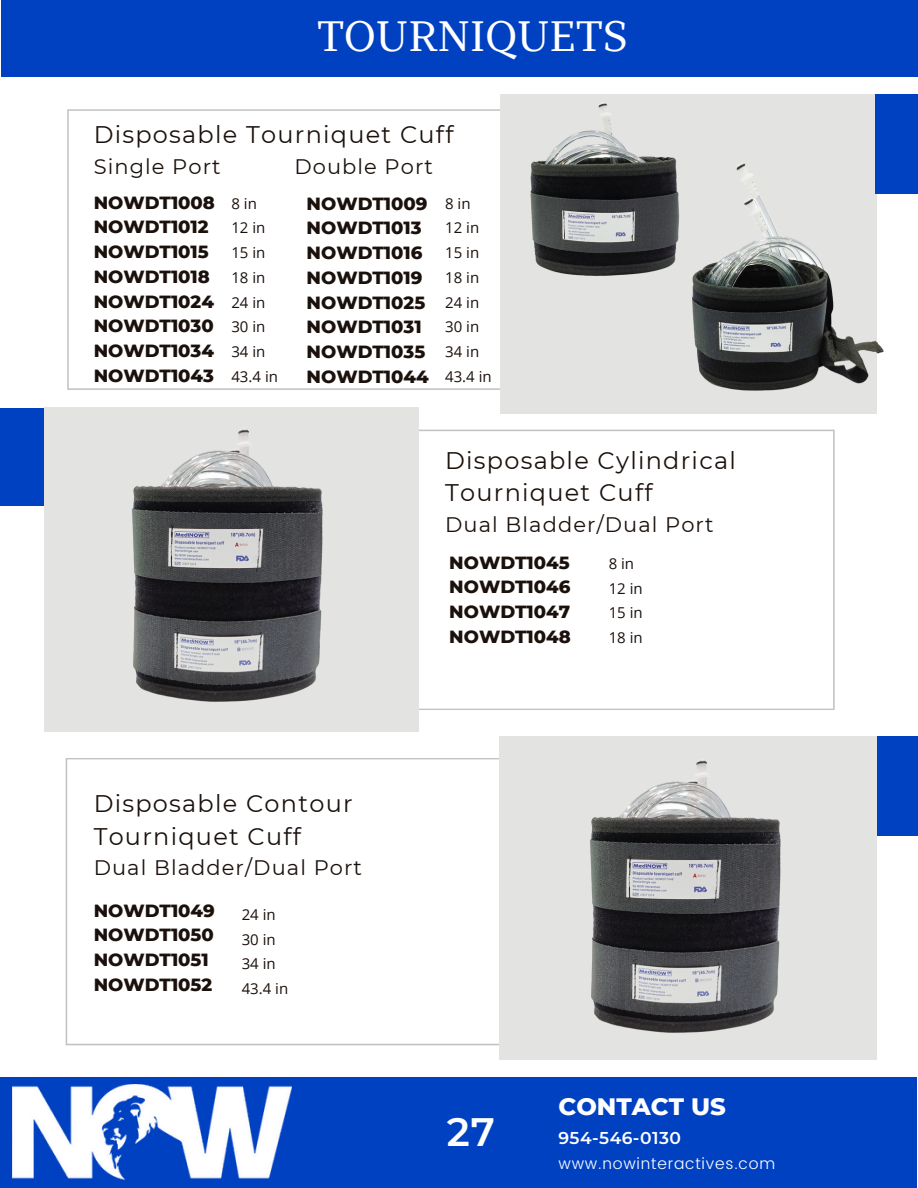
<style>
.page{position:relative;width:918px;height:1188px;background:#fff}
.page>*{position:absolute;margin:0;border:0;box-sizing:border-box;transform-origin:0 0}
.t1{font:42.3px "TT Bells";color:#fff}
.t2{font:600 39.6px "Montserrat";color:#fff}
.t3{font:800 24.3px "Montserrat";color:#fff}
.t4{font:24px "Montserrat";letter-spacing:.05em;color:#1b110c}
.t5{font:21px "Montserrat";letter-spacing:.05em;color:#1b110c}
.t6{font:800 18px "Montserrat";color:#1b110c}
.t7{font:600 17.1px "Montserrat";letter-spacing:.025em;color:#fff}
.t8{font:300 15.75px "Poppins";letter-spacing:.05em;color:#fff}
.t9{font:15px "Open Sans";color:#1b110c}
</style>
<div class="page">
<svg style="left:67px;top:109px;width:434px;height:281px"></svg>
<div style="left:501px;top:95px;width:376px;height:319px;background:#e3e3e1"></div>
<svg style="left:418px;top:430px;width:417px;height:280px"></svg>
<div style="left:0;top:408px;width:44px;height:97px;background:#0041c2"></div>
<svg style="left:66px;top:758px;width:433px;height:287px"></svg>
<div style="left:0;top:1078px;width:917px;height:110px;background:#0041c2"></div>
<div style="left:44px;top:408px;width:374px;height:324px;background:#e3e3e1"></div>
<div style="left:875px;top:736px;width:43px;height:99px;background:#0041c2"></div>
<div style="left:499px;top:736px;width:378px;height:324px;background:#e3e3e1"></div>
<div style="left:1px;top:0;width:917px;height:77px;background:#0041c2"></div>
<div style="left:875px;top:95px;width:43px;height:99px;background:#0041c2"></div>
<img style="left:12px;top:1085px;width:279px;height:96px">
<img style="left:599px;top:224px;width:285px;height:206px">
<img style="left:445px;top:94px;width:328px;height:238px">
<img style="left:57px;top:407px;width:306px;height:295px">
<img style="left:590px;top:760px;width:191px;height:273px">
<p class="t1" style="left:318px;top:10px;width:312px">TOURNIQUETS</p>
<p class="t4" style="left:94px;top:120px;width:361px">Disposable Tourniquet Cuff</p>
<p class="t5" style="left:94px;top:153px;width:129px">Single Port</p>
<p class="t5" style="left:294px;top:153px;width:140px">Double Port</p>
<p class="t6" style="left:94px;top:191px;width:123px">NOWDT1008</p>
<p class="t6" style="left:94px;top:216px;width:117px">NOWDT1012</p>
<p class="t6" style="left:94px;top:241px;width:117px">NOWDT1015</p>
<p class="t6" style="left:94px;top:266px;width:118px">NOWDT1018</p>
<p class="t6" style="left:94px;top:290px;width:122px">NOWDT1024</p>
<p class="t6" style="left:94px;top:315px;width:122px">NOWDT1030</p>
<p class="t6" style="left:94px;top:340px;width:122px">NOWDT1034</p>
<p class="t6" style="left:94px;top:365px;width:122px">NOWDT1043</p>
<p class="t6" style="left:307px;top:192px;width:122px">NOWDT1009</p>
<p class="t6" style="left:307px;top:217px;width:117px">NOWDT1013</p>
<p class="t6" style="left:307px;top:242px;width:117px">NOWDT1016</p>
<p class="t6" style="left:307px;top:266px;width:117px">NOWDT1019</p>
<p class="t6" style="left:307px;top:291px;width:120px">NOWDT1025</p>
<p class="t6" style="left:307px;top:316px;width:117px">NOWDT1031</p>
<p class="t6" style="left:307px;top:341px;width:120px">NOWDT1035</p>
<p class="t6" style="left:307px;top:365px;width:124px">NOWDT1044</p>
<p class="t9" style="left:231px;top:193px;width:27px">8 in</p>
<p class="t9" style="left:231px;top:217px;width:36px">12 in</p>
<p class="t9" style="left:231px;top:242px;width:36px">15 in</p>
<p class="t9" style="left:231px;top:267px;width:36px">18 in</p>
<p class="t9" style="left:231px;top:292px;width:36px">24 in</p>
<p class="t9" style="left:231px;top:316px;width:36px">30 in</p>
<p class="t9" style="left:231px;top:341px;width:36px">34 in</p>
<p class="t9" style="left:231px;top:366px;width:48px">43.4 in</p>
<p class="t9" style="left:445px;top:193px;width:27px">8 in</p>
<p class="t9" style="left:445px;top:217px;width:36px">12 in</p>
<p class="t9" style="left:445px;top:242px;width:36px">15 in</p>
<p class="t9" style="left:445px;top:267px;width:36px">18 in</p>
<p class="t9" style="left:445px;top:292px;width:36px">24 in</p>
<p class="t9" style="left:445px;top:316px;width:36px">30 in</p>
<p class="t9" style="left:445px;top:341px;width:36px">34 in</p>
<p class="t9" style="left:445px;top:366px;width:48px">43.4 in</p>
<p class="t4" style="left:445px;top:445px;width:292px">Disposable Cylindrical</p>
<p class="t4" style="left:445px;top:478px;width:209px">Tourniquet Cuff</p>
<p class="t5" style="left:445px;top:511px;width:270px">Dual Bladder/Dual Port</p>
<p class="t4" style="left:94px;top:789px;width:261px">Disposable Contour</p>
<p class="t4" style="left:94px;top:822px;width:209px">Tourniquet Cuff</p>
<p class="t5" style="left:94px;top:855px;width:270px">Dual Bladder/Dual Port</p>
<p class="t6" style="left:94px;top:899px;width:123px">NOWDT1049</p>
<p class="t6" style="left:94px;top:924px;width:122px">NOWDT1050</p>
<p class="t6" style="left:94px;top:949px;width:117px">NOWDT1051</p>
<p class="t6" style="left:94px;top:973px;width:120px">NOWDT1052</p>
<p class="t9" style="left:242px;top:904px;width:36px">24 in</p>
<p class="t9" style="left:242px;top:929px;width:36px">30 in</p>
<p class="t9" style="left:242px;top:953px;width:36px">34 in</p>
<p class="t9" style="left:242px;top:978px;width:48px">43.4 in</p>
<p class="t6" style="left:449px;top:551px;width:122px">NOWDT1045</p>
<p class="t6" style="left:449px;top:576px;width:123px">NOWDT1046</p>
<p class="t6" style="left:449px;top:601px;width:122px">NOWDT1047</p>
<p class="t6" style="left:449px;top:626px;width:123px">NOWDT1048</p>
<p class="t9" style="left:609px;top:553px;width:27px">8 in</p>
<p class="t9" style="left:609px;top:578px;width:36px">12 in</p>
<p class="t9" style="left:609px;top:602px;width:36px">15 in</p>
<p class="t9" style="left:609px;top:627px;width:36px">18 in</p>
<p class="t2" style="left:447px;top:1108px;width:50px">27</p>
<p class="t3" style="left:558px;top:1091px;width:169px">CONTACT US</p>
<p class="t7" style="left:558px;top:1128px;width:124px">954-546-0130</p>
<p class="t8" style="left:558px;top:1154px;width:218px">www.nowinteractives.com</p>
</div>
